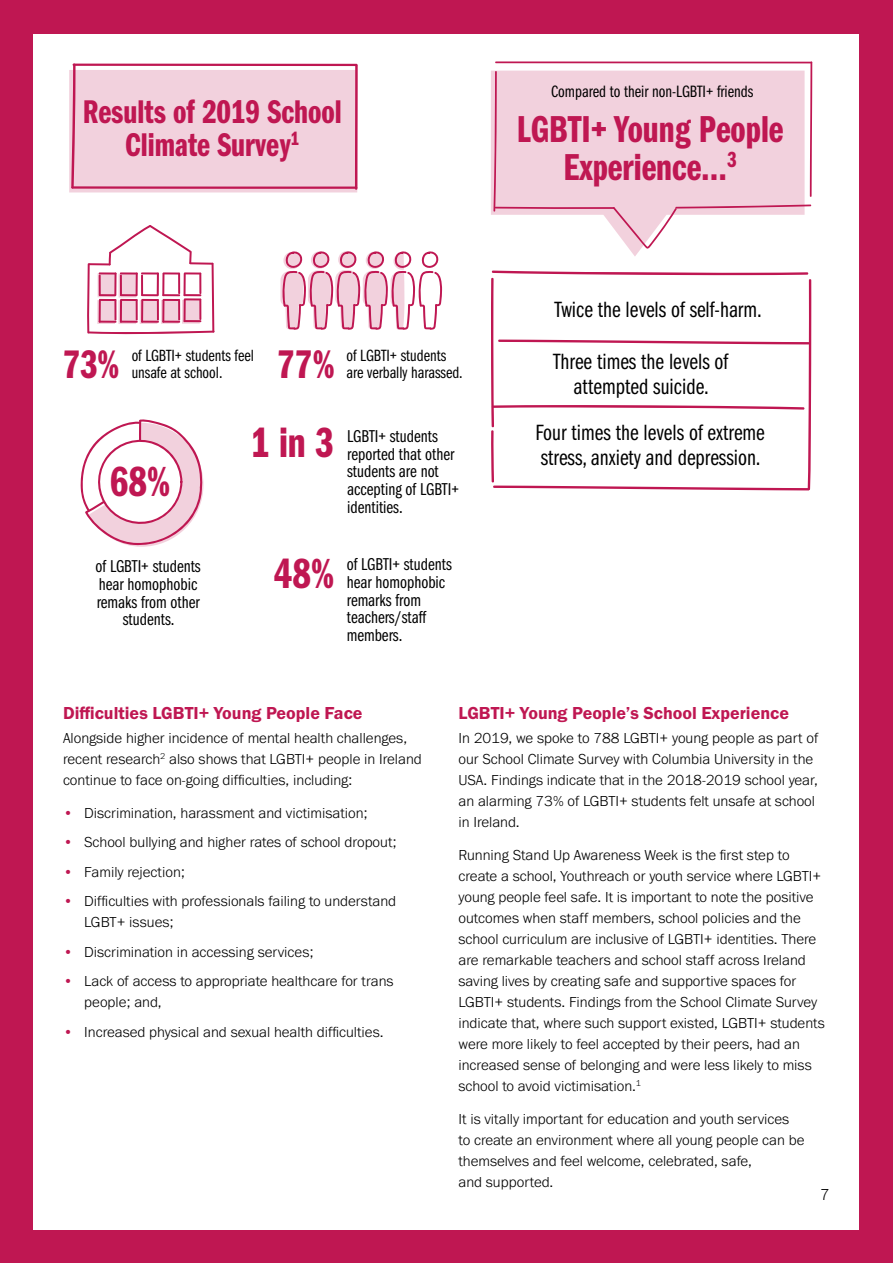
<style>
.page{position:relative;width:893px;height:1263px;background:#bf1752}
.page>*{position:absolute;margin:0;border:0;box-sizing:border-box;transform-origin:0 0}
.t1{font:43.65px "Franklin Gothic LT Pro Dm Cm";color:#bf1752}
.t2{font:41.4px "Franklin Gothic LT Pro Dm Cm";color:#bf1752}
.t3{font:41.25px "Franklin Gothic LT Pro Dm Cm";color:#bf1752}
.t4{font:38.85px/38.1px "Franklin Gothic LT Pro Dm Cm";color:#bf1752;text-align:center}
.t5{font:34.05px/33.3px "Franklin Gothic LT Pro Dm Cm";color:#bf1752;text-align:center}
.t6{font:22.8px/25.3px "Franklin Gothic LT Pro Bk Cm";color:#000;text-align:center}
.t7{font:18px "Franklin Gothic URW Dem";color:#bf1752}
.t8{font:17.7px/17.7px "Franklin Gothic LT Pro Bk Cm";color:#000}
.t9{font:17.1px "Franklin Gothic LT Pro Bk Cm";color:#000}
.t10{font:16.8px/16.8px "Franklin Gothic LT Pro Bk Cm";color:#000}
.t11{font:300 16.5px "Franklin Gothic URW";color:#000}
.t12{font:300 15px/21px "Franklin Gothic URW";color:#000}
.s1{color:#bf1752}
</style>
<div class="page">
<div style="left:33px;top:34px;width:825px;height:1196px;background:#fff"></div>
<svg style="left:491px;top:71px;width:150px;height:185px"></svg>
<svg style="left:491px;top:270px;width:320px;height:220px"></svg>
<svg style="left:493px;top:61px;width:319px;height:188px"></svg>
<svg style="left:80px;top:419px;width:123px;height:128px"></svg>
<svg style="left:87px;top:225px;width:128px;height:110px"></svg>
<svg style="left:69px;top:63px;width:289px;height:129px;background:#efc9d7"></svg>
<svg style="left:280px;top:251px;width:162px;height:79px"></svg>
<h3 class="t5" style="left:83px;top:96px;width:261px">Results of 2019 School<br>Climate Survey<sup>1</sup></h3>
<h3 class="t3" style="left:62px;top:342px;width:59px">73%</h3>
<h2 class="t2" style="left:277px;top:342px;width:59px">77%</h2>
<p class="t10" style="left:347px;top:347px;width:118px">of LGBTI+ students are verbally harassed.</p>
<p class="t10" style="left:132px;top:347px;width:124px">of LGBTI+ students feel unsafe at school.</p>
<h1 class="t1" style="left:110px;top:458px;width:62px">68%</h1>
<p class="t8" style="left:96px;top:558px;width:107px;text-align:center">of LGBTI+ students hear homophobic remaks from other students.</p>
<h1 class="t1" style="left:251px;top:419px;width:84px">1 in 3</h1>
<p class="t8" style="left:347px;top:427px;width:113px">LGBTI+ students reported that other students are not accepting of LGBTI+ identities.</p>
<h1 class="t1" style="left:274px;top:550px;width:62px">48%</h1>
<p class="t8" style="left:347px;top:556px;width:107px">of LGBTI+ students hear homophobic remarks from teachers/staff members.</p>
<p class="t9" style="left:551px;top:82px;width:204px">Compared to their non-LGBTI+ friends</p>
<h3 class="t4" style="left:517px;top:111px;width:268px">LGBTI+ Young People<br>Experience...<sup>3</sup></h3>
<h3 class="t6" style="left:555px;top:297px;width:209px">Twice the levels of self-harm.</h3>
<h3 class="t6" style="left:553px;top:349px;width:176px">Three times the levels of attempted suicide.</h3>
<h3 class="t6" style="left:535px;top:420px;width:231px;text-align:left">Four times the levels of extreme stress, anxiety and depression.</h3>
<p class="t7" style="left:63px;top:701px;width:301px">Difficulties LGBTI+ Young People Face</p>
<p class="t12" style="left:63px;top:727px;width:360px">Alongside higher incidence of mental health challenges, recent research<sup>2</sup> also shows that LGBTI+ people in Ireland continue to face on-going difficulties, including:</p>
<p class="t12" style="left:63px;top:802px;width:306px"><span class="s1">•</span> Discrimination, harassment and victimisation;</p>
<p class="t12" style="left:63px;top:831px;width:335px"><span class="s1">•</span> School bullying and higher rates of school dropout;</p>
<p class="t12" style="left:63px;top:861px;width:123px"><span class="s1">•</span> Family rejection;</p>
<p class="t12" style="left:84px;top:890px;width:313px;text-indent:-21px"><span class="s1">•</span> Difficulties with professionals failing to understand<br>LGBT+ issues;</p>
<p class="t12" style="left:63px;top:941px;width:252px"><span class="s1">•</span> Discrimination in accessing services;</p>
<p class="t12" style="left:84px;top:970px;width:311px;text-indent:-21px"><span class="s1">•</span> Lack of access to appropriate healthcare for trans people; and,</p>
<p class="t12" style="left:63px;top:1021px;width:322px"><span class="s1">•</span> Increased physical and sexual health difficulties.</p>
<p class="t7" style="left:458px;top:701px;width:332px">LGBTI+ Young People’s School Experience</p>
<p class="t12" style="left:458px;top:727px;width:361px">In 2019, we spoke to 788 LGBTI+ young people as part of our School Climate Survey with Columbia University in the USA. Findings indicate that in the 2018-2019 school year, an alarming 73% of LGBTI+ students felt unsafe at school in Ireland.</p>
<p class="t12" style="left:458px;top:844px;width:368px">Running Stand Up Awareness Week is the first step to create a school, Youthreach or youth service where LGBTI+ young people feel safe. It is important to note the positive outcomes when staff members, school policies and the school curriculum are inclusive of LGBTI+ identities. There are remarkable teachers and school staff across Ireland saving lives by creating safe and supportive spaces for LGBTI+ students. Findings from the School Climate Survey indicate that, where such support existed, LGBTI+ students were more likely to feel accepted by their peers, had an increased sense of belonging and were less likely to miss school to avoid victimisation.<sup>1</sup></p>
<p class="t12" style="left:458px;top:1108px;width:348px">It is vitally important for education and youth services to create an environment where all young people can be themselves and feel welcome, celebrated, safe,<br>and supported.</p>
<p class="t11" style="left:820px;top:1184px;width:11px">7</p>
</div>
